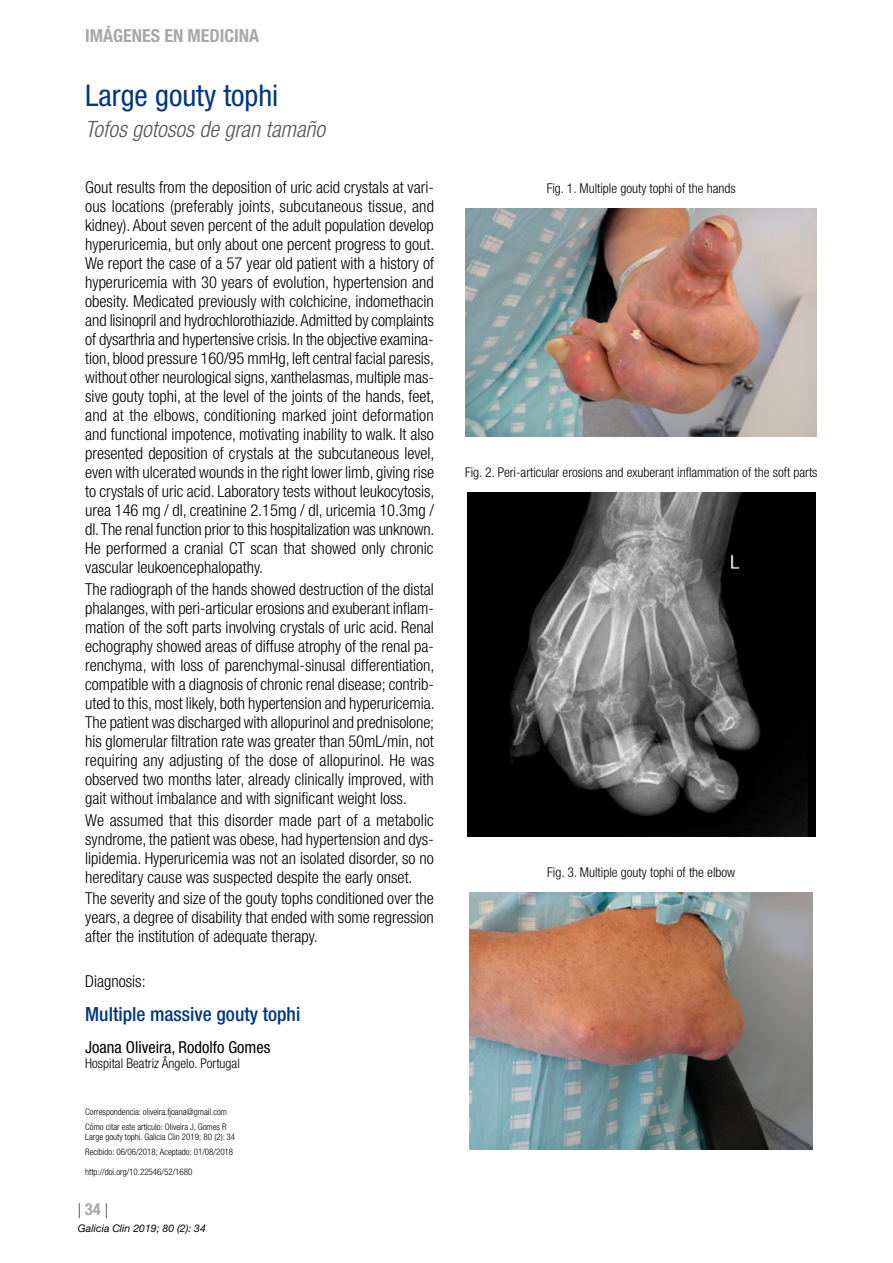
<style>
.page{position:relative;width:893px;height:1263px;background:#fff}
.page>*{position:absolute;margin:0;border:0;box-sizing:border-box;transform-origin:0 0}
.t1{font:condensed 30px "Helvetica Neue LT Std";color:#003882}
.t2{font:italic 300 condensed 22.5px "Helvetica Neue LT Std";color:#58585a}
.t3{font:500 condensed 19.5px "Helvetica Neue LT Std";color:#003882}
.t4{font:700 condensed 18px "Helvetica Neue LT Std";color:#a7a8aa}
.t5{font:300 condensed 16.5px/18.9px "Helvetica Neue LT Std";color:#000;text-align:justify}
.t6{font:condensed 16.5px "Helvetica Neue LT Std";color:#000}
.t7{font:100 15px "Helvetica Neue LT Std";color:#000}
.t8{font:300 condensed 13.5px "Helvetica Neue LT Std";color:#000}
.t9{font:italic 10.5px "Helvetica Neue LT Std";color:#000}
.t10{font:300 condensed 9px/15px "Helvetica Neue LT Std";color:#000}
.s1{font-weight:700;font-stretch:condensed;font-size:16.5px;color:#a7a8aa}
</style>
<div class="page">
<img style="left:466px;top:208px;width:351px;height:228px">
<img style="left:467px;top:492px;width:348px;height:344px">
<img style="left:470px;top:892px;width:343px;height:257px">
<p class="t4" style="left:85px;top:24px;width:176px">IMÁGENES EN MEDICINA</p>
<h1 class="t1" style="left:85px;top:78px;width:195px">Large gouty tophi</h1>
<h2 class="t2" style="left:85px;top:116px;width:241px">Tofos gotosos de gran tamaño</h2>
<p class="t5" style="left:85px;top:178px;width:351px">Gout results from the deposition of uric acid crystals at vari&shy;ous locations (preferably joints, subcutaneous tissue, and kidney). About seven percent of the adult population develop hyperuricemia, but only about one percent progress to gout.<br>We report the case of a 57 year old patient with a history of hyperuricemia with 30 years of evolution, hypertension and obesity. Medicated previously with colchicine, indomethacin and lisinopril and hydrochlorothiazide. Admitted by complaints of dysarthria and hypertensive crisis. In the objective examina&shy;tion, blood pressure 160/95 mmHg, left central facial paresis, without other neurological signs, xanthelasmas, multiple mas&shy;sive gouty tophi, at the level of the joints of the hands, feet, and at the elbows, conditioning marked joint deformation and functional impotence, motivating inability to walk. It also presented deposition of crystals at the subcutaneous level, even with ulcerated wounds in the right lower limb, giving rise to crystals of uric acid. Laboratory tests without leukocytosis, urea 146 mg / dl, creatinine 2.15mg / dl, uricemia 10.3mg / dl. The renal function prior to this hospitalization was unknown.<br>He performed a cranial CT scan that showed only chronic vascular leukoencephalopathy.</p>
<p class="t5" style="left:85px;top:579px;width:351px">The radiograph of the hands showed destruction of the distal phalanges, with peri-articular erosions and exuberant inflam&shy;mation of the soft parts involving crystals of uric acid. Renal echography showed areas of diffuse atrophy of the renal pa&shy;renchyma, with loss of parenchymal-sinusal differentiation, compatible with a diagnosis of chronic renal disease; contrib&shy;uted to this, most likely, both hypertension and hyperuricemia.<br>The patient was discharged with allopurinol and prednisolone; his glomerular filtration rate was greater than 50mL/min, not requiring any adjusting of the dose of allopurinol. He was observed two months later, already clinically improved, with gait without imbalance and with significant weight loss.</p>
<p class="t5" style="left:85px;top:810px;width:350px">We assumed that this disorder made part of a metabolic syndrome, the patient was obese, had hypertension and dys&shy;lipidemia. Hyperuricemia was not an isolated disorder, so no hereditary cause was suspected despite the early onset.</p>
<p class="t5" style="left:85px;top:889px;width:350px">The severity and size of the gouty tophs conditioned over the years, a degree of disability that ended with some regression after the institution of adequate therapy.</p>
<p class="t5" style="left:85px;top:972px;width:62px">Diagnosis:</p>
<p class="t3" style="left:85px;top:1002px;width:217px">Multiple massive gouty tophi</p>
<p class="t6" style="left:85px;top:1037px;width:187px">Joana Oliveira, Rodolfo Gomes</p>
<p class="t8" style="left:85px;top:1056px;width:156px">Hospital Beatriz Ângelo. Portugal</p>
<p class="t10" style="left:85px;top:1104px;width:143px">Correspondencia: oliveira.fjoana@gmail.com<br>Cómo citar este artículo: Oliveira J, Gomes R</p>
<p class="t10" style="left:85px;top:1130px;width:152px">Large gouty tophi. Galicia Clin 2019; 80 (2): 34<br>Recibido: 06/06/2018; Aceptado: 01/08/2018</p>
<p class="t10" style="left:85px;top:1164px;width:109px">http://doi.org/10.22546/52/1680</p>
<p class="t7" style="left:78px;top:1201px;width:32px">|<span class="s1">34</span>|</p>
<p class="t9" style="left:78px;top:1222px;width:129px">Galicia Clin 2019; 80 (2): 34</p>
<p class="t8" style="left:547px;top:181px;width:191px">Fig. 1. Multiple gouty tophi of the hands</p>
<p class="t8" style="left:465px;top:465px;width:354px">Fig. 2. Peri-articular erosions and exuberant inflammation of the soft parts</p>
<p class="t8" style="left:547px;top:865px;width:190px">Fig. 3. Multiple gouty tophi of the elbow</p>
</div>
